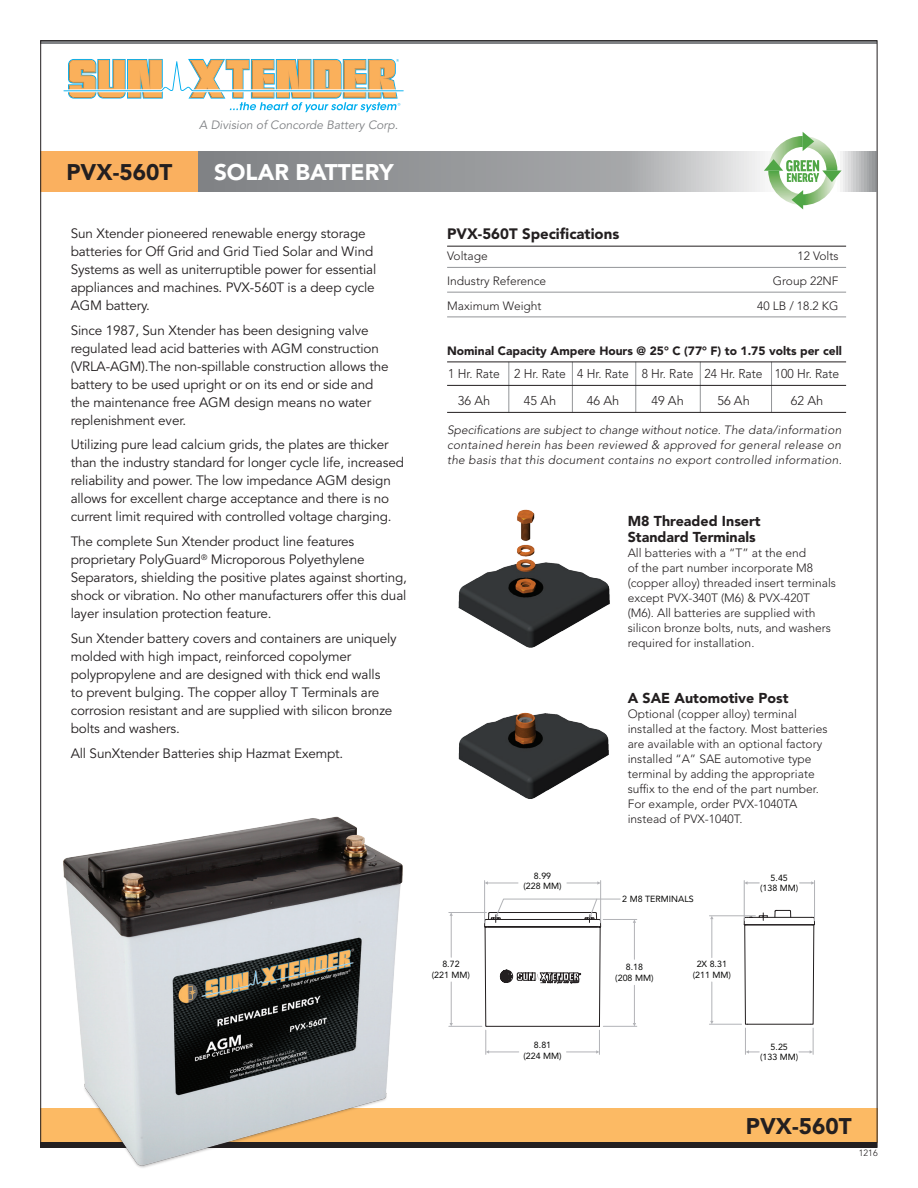
<style>
.page{position:relative;width:918px;height:1188px;background:#fff}
.page>*{position:absolute;margin:0;border:0;box-sizing:border-box;transform-origin:0 0}
.t1{font:900 22.5px "Avenir LT Std";color:#231f20}
.t2{font:900 22.5px "Avenir LT Std";color:#fff}
.t3{font:900 15px "Avenir LT Std";color:#231f20}
.t4{font:900 14.25px/15.9px "Avenir LT Std";color:#231f20}
.t5{font:13.5px/18px "Avenir LT Std";letter-spacing:-.01em;color:#231f20}
.t6{font:300 12.75px "Avenir LT Std";color:#231f20;scale:.95 1}
.t7{font:300 12.75px "Avenir LT Std";color:#231f20}
.t8{font:300 12px/15px "Avenir LT Std";color:#231f20}
.t9{font:italic 300 12px/15px "Avenir LT Std";letter-spacing:.02em;color:#231f20;text-align:justify}
.t10{font:900 12px "Avenir LT Std";color:#231f20}
.t11{font:italic 12px "Avenir LT Std";color:#808285}
.t12{font:300 9px "Avenir LT Std";color:#231f20}
.t13{font:8.85px/10.6px "Avenir LT Std";color:#050504;text-align:center}
</style>
<div class="page">
<div style="left:40px;top:1108px;width:838px;height:34px;background:#fcba64"></div>
<div style="left:40px;top:1142px;width:837px;height:6px;background:#231f20"></div>
<hr style="left:508px;top:362px;width:1px;height:50px;background:#939598">
<hr style="left:572px;top:362px;width:1px;height:50px;background:#939598">
<hr style="left:635px;top:362px;width:1px;height:50px;background:#939598">
<hr style="left:700px;top:362px;width:1px;height:50px;background:#939598">
<hr style="left:771px;top:362px;width:1px;height:50px;background:#939598">
<hr style="left:447px;top:246px;width:399px;height:1px;background:#231f20">
<hr style="left:447px;top:267px;width:399px;height:1px;background:#939598">
<hr style="left:447px;top:292px;width:399px;height:1px;background:#939598">
<hr style="left:447px;top:317px;width:399px;height:1px;background:#939598">
<hr style="left:447px;top:362px;width:399px;height:1px;background:#231f20">
<hr style="left:447px;top:385px;width:399px;height:1px;background:#231f20">
<hr style="left:447px;top:412px;width:399px;height:1px;background:#231f20">
<div style="left:41px;top:152px;width:157px;height:40px;background:#fab05f"></div>
<svg style="left:40px;top:40px;width:838px;height:4px;background:#68686b"></svg>
<hr style="left:747px;top:924px;width:64px;height:1px;background:#231f20">
<hr style="left:748px;top:917px;width:63px;height:1px;background:#231f20">
<hr style="left:748px;top:1024px;width:63px;height:1px;background:#231f20">
<hr style="left:745px;top:925px;width:69px;height:1px;background:#231f20">
<hr style="left:449px;top:1026px;width:33px;height:1px;background:#b2b3b7">
<hr style="left:449px;top:912px;width:37px;height:1px;background:#b2b3b7">
<hr style="left:451px;top:982px;width:1px;height:42px;background:#b2b3b7">
<hr style="left:451px;top:914px;width:1px;height:43px;background:#b2b3b7">
<hr style="left:600px;top:881px;width:1px;height:42px;background:#b2b3b7">
<hr style="left:484px;top:881px;width:1px;height:42px;background:#b2b3b7">
<hr style="left:567px;top:883px;width:32px;height:1px;background:#b2b3b7">
<hr style="left:486px;top:883px;width:32px;height:1px;background:#b2b3b7">
<hr style="left:709px;top:1024px;width:33px;height:1px;background:#b2b3b7">
<hr style="left:709px;top:916px;width:46px;height:1px;background:#b2b3b7">
<hr style="left:712px;top:982px;width:1px;height:40px;background:#b2b3b7">
<hr style="left:712px;top:918px;width:1px;height:40px;background:#b2b3b7">
<svg style="left:744px;top:910px;width:47px;height:144px"></svg>
<svg style="left:799px;top:917px;width:16px;height:137px"></svg>
<hr style="left:814px;top:881px;width:1px;height:40px;background:#b2b3b7">
<hr style="left:744px;top:881px;width:1px;height:40px;background:#b2b3b7">
<svg style="left:744px;top:881px;width:15px;height:4px"></svg>
<svg style="left:800px;top:881px;width:14px;height:4px"></svg>
<hr style="left:603px;top:1026px;width:34px;height:1px;background:#b2b3b7">
<hr style="left:603px;top:919px;width:34px;height:1px;background:#b2b3b7">
<hr style="left:634px;top:985px;width:1px;height:39px;background:#b2b3b7">
<hr style="left:634px;top:922px;width:1px;height:37px;background:#b2b3b7">
<svg style="left:484px;top:899px;width:136px;height:155px"></svg>
<img style="left:458px;top:712px;width:151px;height:87px">
<img style="left:458px;top:509px;width:152px;height:139px">
<img style="left:63px;top:816px;width:340px;height:352px">
<svg style="left:63px;top:59px;width:341px;height:53px"></svg>
<svg style="left:198px;top:152px;width:679px;height:40px;background:#a2a4a6"></svg>
<svg style="left:764px;top:132px;width:78px;height:77px"></svg>
<p class="t1" style="left:66px;top:158px;width:107px">PVX-560T</p>
<p class="t11" style="left:199px;top:118px;width:201px">A Division of Concorde Battery Corp.</p>
<p class="t2" style="left:214px;top:159px;width:181px">SOLAR BATTERY</p>
<p class="t5" style="left:71px;top:225px;width:307px">Sun Xtender pioneered renewable energy storage batteries for Off Grid and Grid Tied Solar and Wind Systems as well as uniterruptible power for essential appliances and machines. PVX-560T is a deep cycle AGM battery.</p>
<p class="t5" style="left:71px;top:321px;width:319px">Since 1987, Sun Xtender has been designing valve regulated lead acid batteries with AGM construction (VRLA-AGM).The non-spillable construction allows the battery to be used upright or on its end or side and the maintenance free AGM design means no water replenishment ever.</p>
<p class="t5" style="left:71px;top:436px;width:335px">Utilizing pure lead calcium grids, the plates are thicker than the industry standard for longer cycle life, increased reliability and power. The low impedance AGM design allows for excellent charge acceptance and there is no current limit required with controlled voltage charging.</p>
<p class="t5" style="left:71px;top:533px;width:338px">The complete Sun Xtender product line features proprietary PolyGuard<sup>®</sup> Microporous Polyethylene Separators, shielding the positive plates against shorting, shock or vibration. No other manufacturers offer this dual layer insulation protection feature.</p>
<p class="t5" style="left:71px;top:630px;width:328px">Sun Xtender battery covers and containers are uniquely molded with high impact, reinforced copolymer polypropylene and are designed with thick end walls<br>to prevent bulging. The copper alloy T Terminals are corrosion resistant and are supplied with silicon bronze bolts and washers.</p>
<p class="t5" style="left:71px;top:744px;width:274px">All SunXtender Batteries ship Hazmat Exempt.</p>
<p class="t3" style="left:447px;top:225px;width:174px">PVX-560T Specifications</p>
<p class="t8" style="left:447px;top:249px;width:42px">Voltage</p>
<p class="t8" style="left:797px;top:249px;width:43px">12 Volts</p>
<p class="t8" style="left:447px;top:273px;width:101px">Industry Reference</p>
<p class="t8" style="left:773px;top:273px;width:67px">Group 22NF</p>
<p class="t8" style="left:447px;top:298px;width:96px">Maximum Weight</p>
<p class="t8" style="left:757px;top:298px;width:83px">40 LB / 18.2 KG</p>
<p class="t10" style="left:447px;top:343px;width:396px">Nominal Capacity Ampere Hours @ 25° C (77° F) to 1.75 volts per cell</p>
<p class="t6" style="left:448px;top:366px;width:413px">1 Hr. Rate 2 Hr. Rate 4 Hr. Rate 8 Hr. Rate 24 Hr. Rate 100 Hr. Rate</p>
<p class="t7" style="left:458px;top:393px;width:34px">36 Ah</p>
<p class="t7" style="left:524px;top:393px;width:34px">45 Ah</p>
<p class="t7" style="left:587px;top:393px;width:34px">46 Ah</p>
<p class="t7" style="left:651px;top:393px;width:34px">49 Ah</p>
<p class="t7" style="left:717px;top:393px;width:34px">56 Ah</p>
<p class="t7" style="left:791px;top:393px;width:34px">62 Ah</p>
<p class="t9" style="left:447px;top:422px;width:396px">Specifications are subject to change without notice. The data/information contained herein has been reviewed &amp; approved for general release on the basis that this document contains no export controlled information.</p>
<p class="t4" style="left:628px;top:513px;width:134px">M8 Threaded Insert<br>Standard Terminals</p>
<p class="t8" style="left:628px;top:545px;width:210px">All batteries with a “T” at the end<br>of the part number incorporate M8 (copper alloy) threaded insert terminals except PVX-340T (M6) &amp; PVX-420T (M6). All batteries are supplied with silicon bronze bolts, nuts, and washers required for installation.</p>
<p class="t13" style="left:432px;top:959px;width:40px">8.72<br>(221 MM)</p>
<p class="t13" style="left:523px;top:871px;width:40px">8.99<br>(228 MM)</p>
<p class="t4" style="left:628px;top:690px;width:162px">A SAE Automotive Post</p>
<p class="t8" style="left:628px;top:707px;width:201px">Optional (copper alloy) terminal installed at the factory. Most batteries are available with an optional factory installed “A” SAE automotive type terminal by adding the appropriate suffix to the end of the part number.<br>For example, order PVX-1040TA instead of PVX-1040T.</p>
<p class="t13" style="left:622px;top:893px;width:73px">2 M8 TERMINALS</p>
<p class="t13" style="left:615px;top:962px;width:40px">8.18<br>(208 MM)</p>
<p class="t13" style="left:693px;top:959px;width:40px">2X 8.31 (211 MM)</p>
<p class="t13" style="left:760px;top:872px;width:40px">5.45<br>(138 MM)</p>
<p class="t13" style="left:523px;top:1040px;width:40px">8.81<br>(224 MM)</p>
<p class="t13" style="left:760px;top:1041px;width:40px">5.25<br>(133 MM)</p>
<p class="t1" style="left:746px;top:1113px;width:107px">PVX-560T</p>
<p class="t12" style="left:859px;top:1148px;width:20px">1216</p>
</div>
